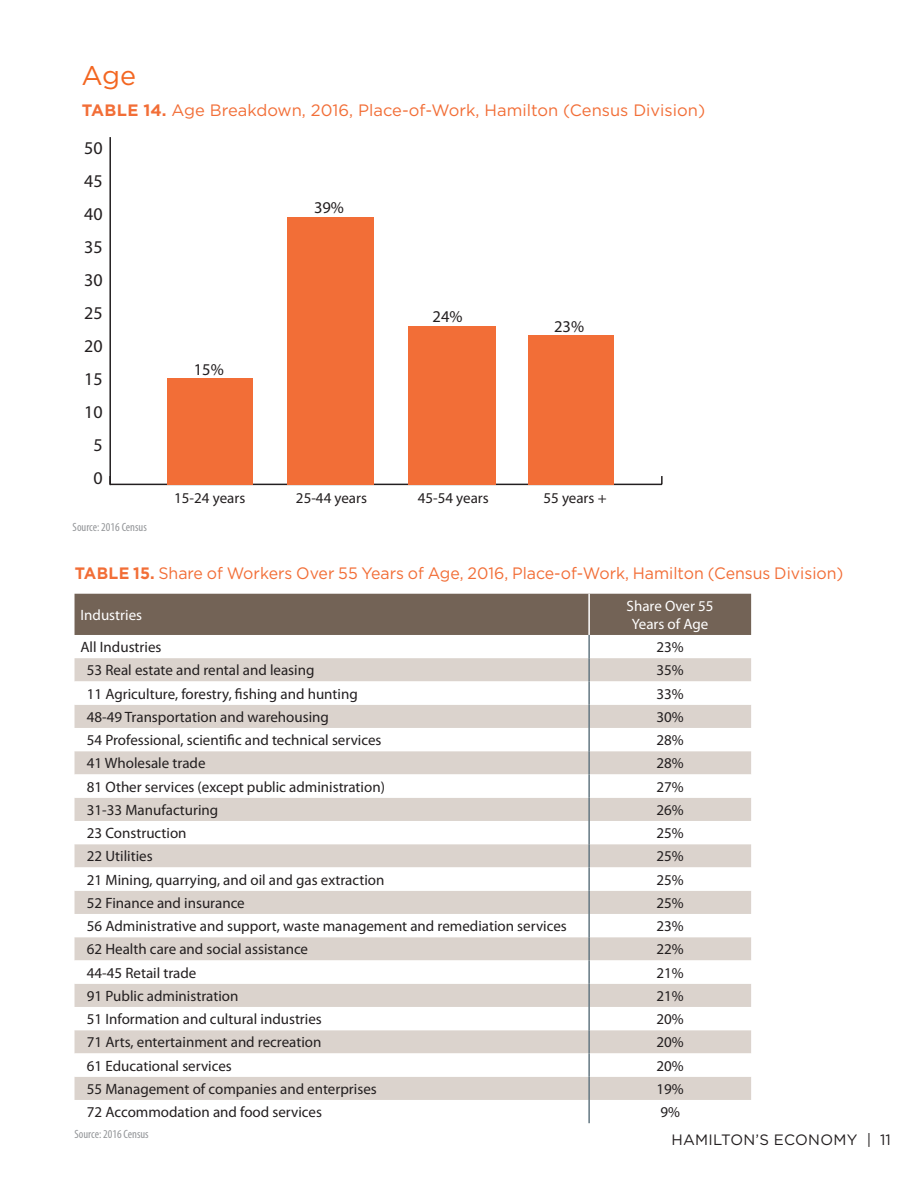
<style>
.page{position:relative;width:918px;height:1188px;background:#fff}
.page>*{position:absolute;margin:0;border:0;box-sizing:border-box;transform-origin:0 0}
.SubHead{font:27px "Gotham Pro";color:#f36621}
.t1{font:18px "Myriad Pro";color:#231f20}
.chart_heading{font:16.5px "Gotham Pro";color:#f26e37;scale:.96 1}
.chart_heading-2{font:16.5px "Gotham Pro";color:#f26e37}
.Text{font:16.5px "Myriad Pro";color:#231f20}
.Text-2{font:15px "Myriad Pro";color:#231f20}
.Text-3{font:15px "Myriad Pro";color:#fff}
.t2{font:15px "Gotham Pro";letter-spacing:.02em;color:#231f20}
.source{font:condensed 12px "Myriad Pro";color:#939598}
.s1{font-weight:700}
</style>
<div class="page">
<hr style="left:110px;top:484px;width:552px;height:1px;background:#231f20">
<svg style="left:661px;top:476px;width:2px;height:8px"></svg>
<div style="left:528px;top:335px;width:86px;height:149px;background:#f26e37"></div>
<div style="left:408px;top:326px;width:88px;height:158px;background:#f26e37"></div>
<div style="left:288px;top:217px;width:86px;height:267px;background:#f26e37"></div>
<div style="left:167px;top:378px;width:85px;height:106px;background:#f26e37"></div>
<hr style="left:109px;top:137px;width:2px;height:348px;background:#231f20">
<div style="left:75px;top:594px;width:676px;height:41px;background:#736356"></div>
<div style="left:75px;top:658px;width:676px;height:23px;background:#dbd3cd"></div>
<svg style="left:75px;top:681px;width:676px;height:419px"></svg>
<hr style="left:588px;top:594px;width:2px;height:41px;background:#fff">
<hr style="left:588px;top:635px;width:2px;height:23px;background:#647882">
<hr style="left:588px;top:658px;width:2px;height:23px;background:#647882">
<hr style="left:588px;top:681px;width:2px;height:24px;background:#647882">
<hr style="left:588px;top:705px;width:2px;height:23px;background:#647882">
<hr style="left:588px;top:728px;width:2px;height:23px;background:#647882">
<hr style="left:588px;top:751px;width:2px;height:23px;background:#647882">
<hr style="left:588px;top:774px;width:2px;height:24px;background:#647882">
<hr style="left:588px;top:798px;width:2px;height:23px;background:#647882">
<hr style="left:588px;top:821px;width:2px;height:23px;background:#647882">
<hr style="left:588px;top:844px;width:2px;height:23px;background:#647882">
<hr style="left:588px;top:867px;width:2px;height:24px;background:#647882">
<hr style="left:588px;top:891px;width:2px;height:23px;background:#647882">
<hr style="left:588px;top:914px;width:2px;height:23px;background:#647882">
<hr style="left:588px;top:937px;width:2px;height:23px;background:#647882">
<hr style="left:588px;top:960px;width:2px;height:24px;background:#647882">
<hr style="left:588px;top:984px;width:2px;height:23px;background:#647882">
<hr style="left:588px;top:1007px;width:2px;height:23px;background:#647882">
<hr style="left:588px;top:1030px;width:2px;height:23px;background:#647882">
<hr style="left:588px;top:1053px;width:2px;height:24px;background:#647882">
<hr style="left:588px;top:1077px;width:2px;height:23px;background:#647882">
<hr style="left:588px;top:1100px;width:2px;height:23px;background:#647882">
<p class="SubHead" style="left:82px;top:60px;width:56px">Age</p>
<p class="chart_heading-2" style="left:82px;top:101px;width:625px"><span class="s1">TABLE 14.</span> Age Breakdown, 2016, Place-of-Work, Hamilton (Census Division)</p>
<p class="t1" style="left:84px;top:137px;width:20px">50</p>
<p class="t1" style="left:84px;top:170px;width:20px">45</p>
<p class="t1" style="left:84px;top:203px;width:20px">40</p>
<p class="t1" style="left:84px;top:236px;width:20px">35</p>
<p class="t1" style="left:84px;top:269px;width:20px">30</p>
<p class="t1" style="left:84px;top:302px;width:20px">25</p>
<p class="t1" style="left:84px;top:335px;width:20px">20</p>
<p class="t1" style="left:84px;top:368px;width:20px">15</p>
<p class="t1" style="left:84px;top:401px;width:20px">10</p>
<p class="t1" style="left:93px;top:434px;width:11px">5</p>
<p class="t1" style="left:93px;top:467px;width:11px">0</p>
<p class="source" style="left:73px;top:520px;width:76px">Source: 2016 Census</p>
<p class="Text" style="left:194px;top:359px;width:31px">15%</p>
<p class="Text" style="left:314px;top:197px;width:31px">39%</p>
<p class="Text" style="left:433px;top:307px;width:31px">24%</p>
<p class="Text" style="left:554px;top:317px;width:31px">23%</p>
<p class="Text-2" style="left:174px;top:488px;width:73px">15-24 years</p>
<p class="Text-2" style="left:296px;top:488px;width:73px">25-44 years</p>
<p class="Text-2" style="left:418px;top:488px;width:73px">45-54 years</p>
<p class="Text-2" style="left:543px;top:488px;width:65px">55 years +</p>
<p class="chart_heading" style="left:75px;top:564px;width:802px"><span class="s1">TABLE 15.</span> Share of Workers Over 55 Years of Age, 2016, Place-of-Work, Hamilton (Census Division)</p>
<p class="Text-3" style="left:81px;top:606px;width:63px">Industries</p>
<p class="Text-3" style="left:627px;top:597px;width:88px">Share Over 55</p>
<p class="Text-3" style="left:632px;top:615px;width:78px">Years of Age</p>
<p class="Text-2" style="left:81px;top:638px;width:83px">All Industries</p>
<p class="Text-2" style="left:657px;top:638px;width:29px">23%</p>
<p class="Text-2" style="left:87px;top:661px;width:229px">53 Real estate and rental and leasing</p>
<p class="Text-2" style="left:657px;top:661px;width:29px">35%</p>
<p class="Text-2" style="left:87px;top:684px;width:272px">11 Agriculture, forestry, fishing and hunting</p>
<p class="Text-2" style="left:657px;top:684px;width:29px">33%</p>
<p class="Text-2" style="left:87px;top:708px;width:244px">48-49 Transportation and warehousing</p>
<p class="Text-2" style="left:657px;top:708px;width:29px">30%</p>
<p class="Text-2" style="left:87px;top:731px;width:296px">54 Professional, scientific and technical services</p>
<p class="Text-2" style="left:657px;top:731px;width:29px">28%</p>
<p class="Text-2" style="left:87px;top:754px;width:120px">41 Wholesale trade</p>
<p class="Text-2" style="left:657px;top:754px;width:29px">28%</p>
<p class="Text-2" style="left:87px;top:777px;width:300px">81 Other services (except public administration)</p>
<p class="Text-2" style="left:657px;top:777px;width:29px">27%</p>
<p class="Text-2" style="left:87px;top:801px;width:133px">31-33 Manufacturing</p>
<p class="Text-2" style="left:657px;top:801px;width:29px">26%</p>
<p class="Text-2" style="left:87px;top:824px;width:101px">23 Construction</p>
<p class="Text-2" style="left:657px;top:824px;width:29px">25%</p>
<p class="Text-2" style="left:87px;top:847px;width:67px">22 Utilities</p>
<p class="Text-2" style="left:657px;top:847px;width:29px">25%</p>
<p class="Text-2" style="left:87px;top:870px;width:299px">21 Mining, quarrying, and oil and gas extraction</p>
<p class="Text-2" style="left:657px;top:870px;width:29px">25%</p>
<p class="Text-2" style="left:87px;top:894px;width:159px">52 Finance and insurance</p>
<p class="Text-2" style="left:657px;top:894px;width:29px">25%</p>
<p class="Text-2" style="left:87px;top:917px;width:481px">56 Administrative and support, waste management and remediation services</p>
<p class="Text-2" style="left:657px;top:917px;width:29px">23%</p>
<p class="Text-2" style="left:87px;top:940px;width:223px">62 Health care and social assistance</p>
<p class="Text-2" style="left:657px;top:940px;width:29px">22%</p>
<p class="Text-2" style="left:87px;top:963px;width:111px">44-45 Retail trade</p>
<p class="Text-2" style="left:657px;top:963px;width:29px">21%</p>
<p class="Text-2" style="left:87px;top:987px;width:153px">91 Public administration</p>
<p class="Text-2" style="left:657px;top:987px;width:29px">21%</p>
<p class="Text-2" style="left:87px;top:1010px;width:237px">51 Information and cultural industries</p>
<p class="Text-2" style="left:657px;top:1010px;width:29px">20%</p>
<p class="Text-2" style="left:87px;top:1033px;width:236px">71 Arts, entertainment and recreation</p>
<p class="Text-2" style="left:657px;top:1033px;width:29px">20%</p>
<p class="Text-2" style="left:87px;top:1056px;width:147px">61 Educational services</p>
<p class="Text-2" style="left:657px;top:1056px;width:29px">20%</p>
<p class="Text-2" style="left:87px;top:1080px;width:291px">55 Management of companies and enterprises</p>
<p class="Text-2" style="left:657px;top:1080px;width:29px">19%</p>
<p class="Text-2" style="left:87px;top:1103px;width:237px">72 Accommodation and food services</p>
<p class="Text-2" style="left:660px;top:1103px;width:21px">9%</p>
<p class="source" style="left:75px;top:1127px;width:76px">Source: 2016 Census</p>
<p class="t2" style="left:671px;top:1131px;width:221px">HAMILTON’S ECONOMY | 11</p>
</div>
